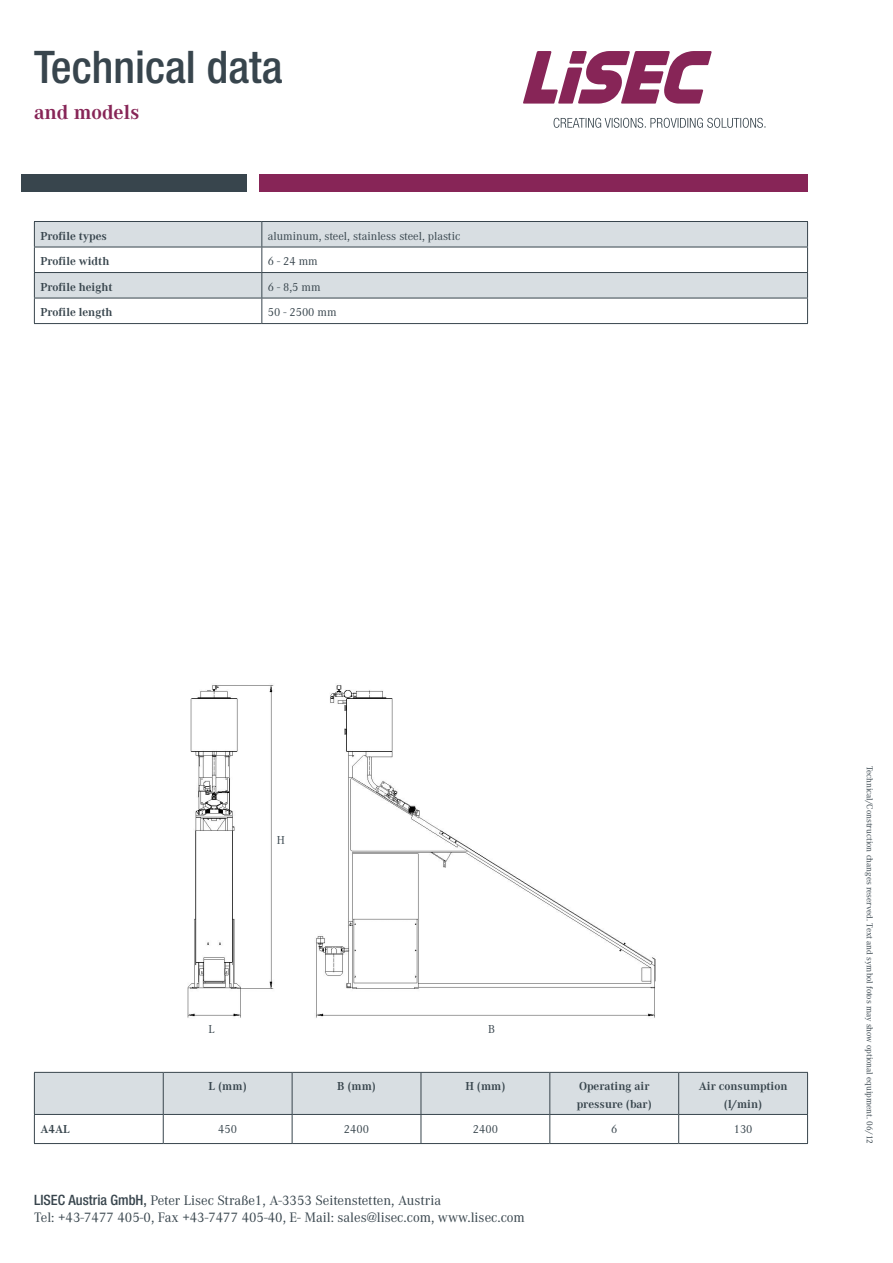
<style>
.page{position:relative;width:893px;height:1263px;background:#fff}
.page>*{position:absolute;margin:0;border:0;box-sizing:border-box;transform-origin:0 0}
.t1{font:500 condensed 45px "Helvetica Neue LTW1 G";color:#38454d}
.t2{font:700 21px "Corporate A Pro";color:#872557}
.t3{font:14.25px/17.1px "Corporate A Pro";color:#38454d}
.t4{font:700 12px/18px "Corporate A Pro";color:#38454d}
.t5{font:12px "Corporate A Pro";color:#38454d}
.t6{font:9px "Corporate A Pro";color:#38454d}
.s1{font-family:"Helvetica Neue LTW1 G";font-weight:500;font-stretch:condensed}
</style>
<div class="page">
<div style="left:35px;top:222px;width:772px;height:25px;background:#d8dee2"></div>
<svg style="left:35px;top:248px;width:772px;height:75px"></svg>
<hr style="left:34px;top:221px;width:228px;height:1px;background:#38454d">
<hr style="left:262px;top:221px;width:546px;height:1px;background:#38454d">
<hr style="left:34px;top:247px;width:228px;height:1px;background:#38454d">
<hr style="left:262px;top:247px;width:546px;height:1px;background:#38454d">
<hr style="left:34px;top:272px;width:228px;height:1px;background:#38454d">
<hr style="left:262px;top:272px;width:546px;height:1px;background:#38454d">
<hr style="left:34px;top:298px;width:228px;height:1px;background:#38454d">
<svg style="left:34px;top:222px;width:1px;height:101px"></svg>
<hr style="left:262px;top:298px;width:546px;height:1px;background:#38454d">
<svg style="left:261px;top:222px;width:1px;height:101px"></svg>
<svg style="left:807px;top:222px;width:1px;height:101px"></svg>
<hr style="left:34px;top:323px;width:228px;height:1px;background:#38454d">
<hr style="left:262px;top:323px;width:546px;height:1px;background:#38454d">
<img style="left:187px;top:685px;width:469px;height:333px">
<svg style="left:34px;top:1072px;width:774px;height:71px"></svg>
<hr style="left:34px;top:1143px;width:129px;height:1px;background:#38454d">
<hr style="left:163px;top:1143px;width:129px;height:1px;background:#38454d">
<hr style="left:292px;top:1143px;width:129px;height:1px;background:#38454d">
<hr style="left:421px;top:1143px;width:129px;height:1px;background:#38454d">
<hr style="left:550px;top:1143px;width:129px;height:1px;background:#38454d">
<hr style="left:679px;top:1143px;width:129px;height:1px;background:#38454d">
<svg style="left:554px;top:118px;width:211px;height:10px"></svg>
<svg style="left:523px;top:51px;width:189px;height:53px"></svg>
<div style="left:21px;top:174px;width:226px;height:17px;background:#38454d"></div>
<div style="left:259px;top:174px;width:549px;height:17px;background:#872557"></div>
<h1 class="t1" style="left:34px;top:40px;width:250px">Technical data</h1>
<h2 class="t2" style="left:34px;top:98px;width:107px">and models</h2>
<p class="t4" style="left:40px;top:226px;width:68px">Profile types</p>
<p class="t5" style="left:268px;top:227px;width:194px">aluminum, steel, stainless steel, plastic</p>
<p class="t4" style="left:40px;top:252px;width:71px">Profile width</p>
<p class="t5" style="left:268px;top:253px;width:52px">6 - 24 mm</p>
<p class="t4" style="left:40px;top:277px;width:74px">Profile height</p>
<p class="t5" style="left:268px;top:279px;width:54px">6 - 8,5 mm</p>
<p class="t4" style="left:40px;top:303px;width:74px">Profile length</p>
<p class="t5" style="left:268px;top:304px;width:70px">50 - 2500 mm</p>
<p class="t5" style="left:277px;top:832px;width:10px">H</p>
<p class="t5" style="left:208px;top:1020px;width:8px">L</p>
<p class="t5" style="left:488px;top:1020px;width:8px">B</p>
<p class="t4" style="left:209px;top:1077px;width:40px">L (mm)</p>
<p class="t4" style="left:337px;top:1077px;width:40px">B (mm)</p>
<p class="t4" style="left:465px;top:1077px;width:42px">H (mm)</p>
<p class="t4" style="left:577px;top:1077px;width:77px">Operating air pressure (bar)</p>
<p class="t4" style="left:699px;top:1077px;width:90px;text-align:center">Air consumption (l/min)</p>
<p class="t4" style="left:40px;top:1119px;width:31px">A4AL</p>
<p class="t5" style="left:218px;top:1120px;width:20px">450</p>
<p class="t5" style="left:344px;top:1120px;width:27px">2400</p>
<p class="t5" style="left:473px;top:1120px;width:27px">2400</p>
<p class="t5" style="left:611px;top:1120px;width:8px">6</p>
<p class="t5" style="left:734px;top:1120px;width:20px">130</p>
<p class="t3" style="left:34px;top:1191px;width:492px"><span class="s1">LISEC Austria GmbH,</span> Peter Lisec Straße1, A-3353 Seitenstetten, Austria<br>Tel: +43-7477 405-0, Fax +43-7477 405-40, E- Mail: sales@lisec.com, www.lisec.com</p>
<p class="t6" style="left:876px;top:766px;width:380px;rotate:90deg">Technical/Construction changes reserved. Text and symbol fotos may show optional equipment. 06/12</p>
</div>
